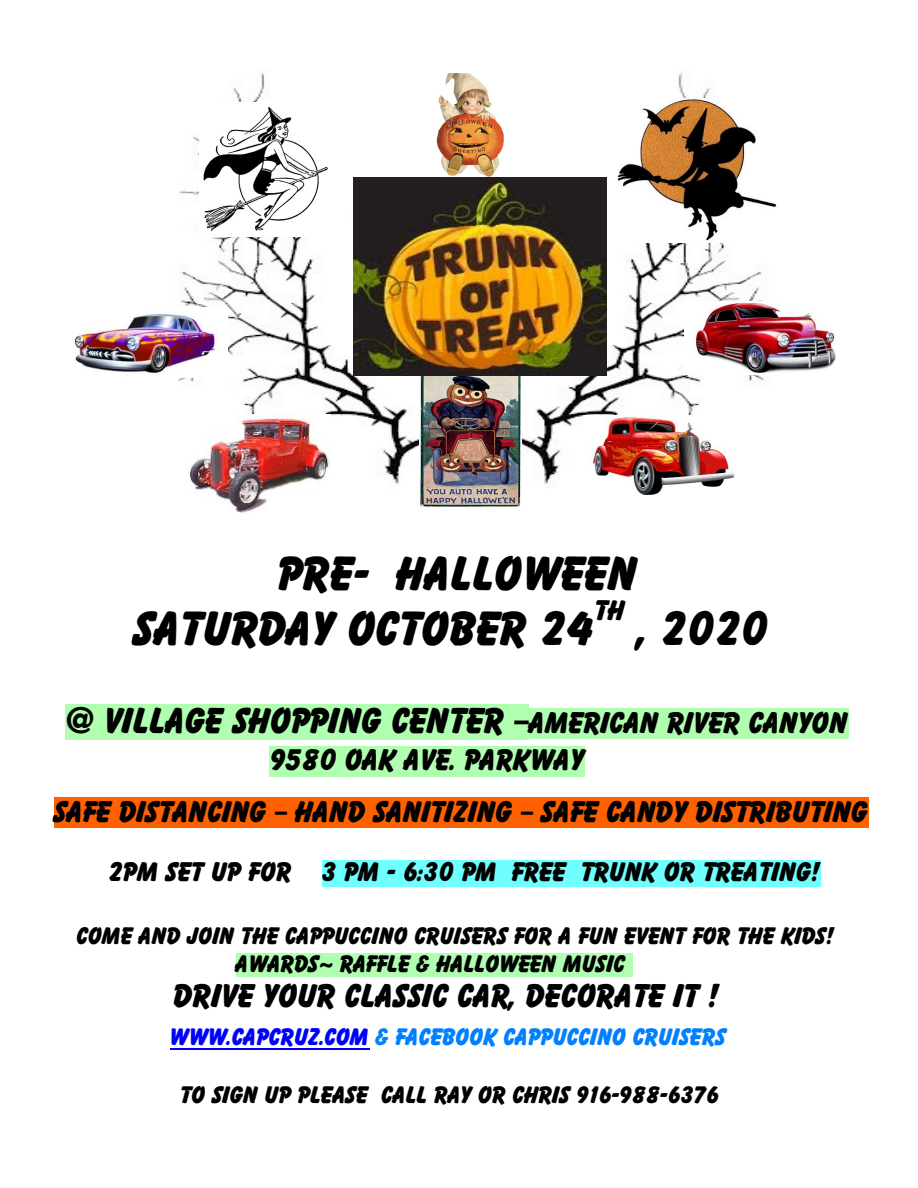
<style>
.page{position:relative;width:918px;height:1188px;background:#fff}
.page>*{position:absolute;margin:0;border:0;box-sizing:border-box;transform-origin:0 0}
.t1{font:48px/55.2px "Bazooka";color:#000}
.t2{font:36px "Bazooka";color:#000}
.t3{font:33px "Bazooka";color:#000}
.t4{font:30px/51.6px "Bazooka";color:#000}
.t5{font:28.5px "Bazooka";color:#000}
.t6{font:27px "Bazooka";color:#000}
.t7{font:24px/28.5px "Bazooka";color:#000}
.t8{font:24px "Bazooka";color:#0080ff}
.s1{font-size:30px}
.s2{color:#00f}
</style>
<div class="page">
<img style="left:178px;top:73px;width:586px;height:414px">
<img style="left:199px;top:103px;width:133px;height:133px">
<img style="left:615px;top:98px;width:162px;height:144px">
<img style="left:437px;top:74px;width:68px;height:104px">
<img style="left:419px;top:376px;width:102px;height:131px">
<img style="left:354px;top:178px;width:253px;height:198px">
<img style="left:583px;top:415px;width:162px;height:80px">
<img style="left:685px;top:302px;width:151px;height:73px">
<img style="left:75px;top:307px;width:152px;height:70px">
<div style="left:66px;top:704px;width:463px;height:36px;background:#b0ffb0"></div>
<div style="left:529px;top:708px;width:320px;height:31px;background:#b0ffb0"></div>
<div style="left:269px;top:746px;width:316px;height:30px;background:#b0ffb0"></div>
<div style="left:54px;top:798px;width:815px;height:30px;background:#ff6100"></div>
<div style="left:322px;top:860px;width:499px;height:27px;background:#70ffff"></div>
<div style="left:236px;top:953px;width:396px;height:24px;background:#b0ffb0"></div>
<hr style="left:170px;top:1048px;width:199px;height:2px;background:#00f">
<img style="left:189px;top:414px;width:141px;height:99px">
<h1 class="t1" style="left:134px;top:547px;width:506px;text-indent:144px">PRE- HALLOWEEN<br>SATURDAY OCTOBER 24</h1>
<p class="t5" style="left:595px;top:595px;width:32px">TH</p>
<h1 class="t1" style="left:639px;top:602px;width:132px">, 2020</h1>
<h2 class="t2" style="left:66px;top:700px;width:784px">@ VILLAGE SHOPPING CENTER –<span class="s1">AMERICAN RIVER CANYON</span></h2>
<p class="t4" style="left:54px;top:735px;width:816px;text-indent:217px">9580 OAK AVE. PARKWAY<br>SAFE DISTANCING – HAND SANITIZING – SAFE CANDY DISTRIBUTING</p>
<p class="t6" style="left:109px;top:857px;width:713px">2PM SET UP FOR 3 PM - 6:30 PM FREE TRUNK OR TREATING!</p>
<p class="t7" style="left:236px;top:922px;width:600px;text-indent:-159px">COME AND JOIN THE CAPPUCCINO CRUISERS FOR A FUN EVENT FOR THE KIDS!<br>AWARDS~ RAFFLE &amp; HALLOWEEN MUSIC</p>
<h3 class="t3" style="left:174px;top:978px;width:548px">DRIVE YOUR CLASSIC CAR, DECORATE IT !</h3>
<p class="t8" style="left:170px;top:1024px;width:558px"><span class="s2">WWW.CAPCRUZ.COM</span> &amp; FACEBOOK CAPPUCCINO CRUISERS</p>
<p class="t7" style="left:181px;top:1081px;width:540px">TO SIGN UP PLEASE CALL RAY OR CHRIS 916-988-6376</p>
</div>
